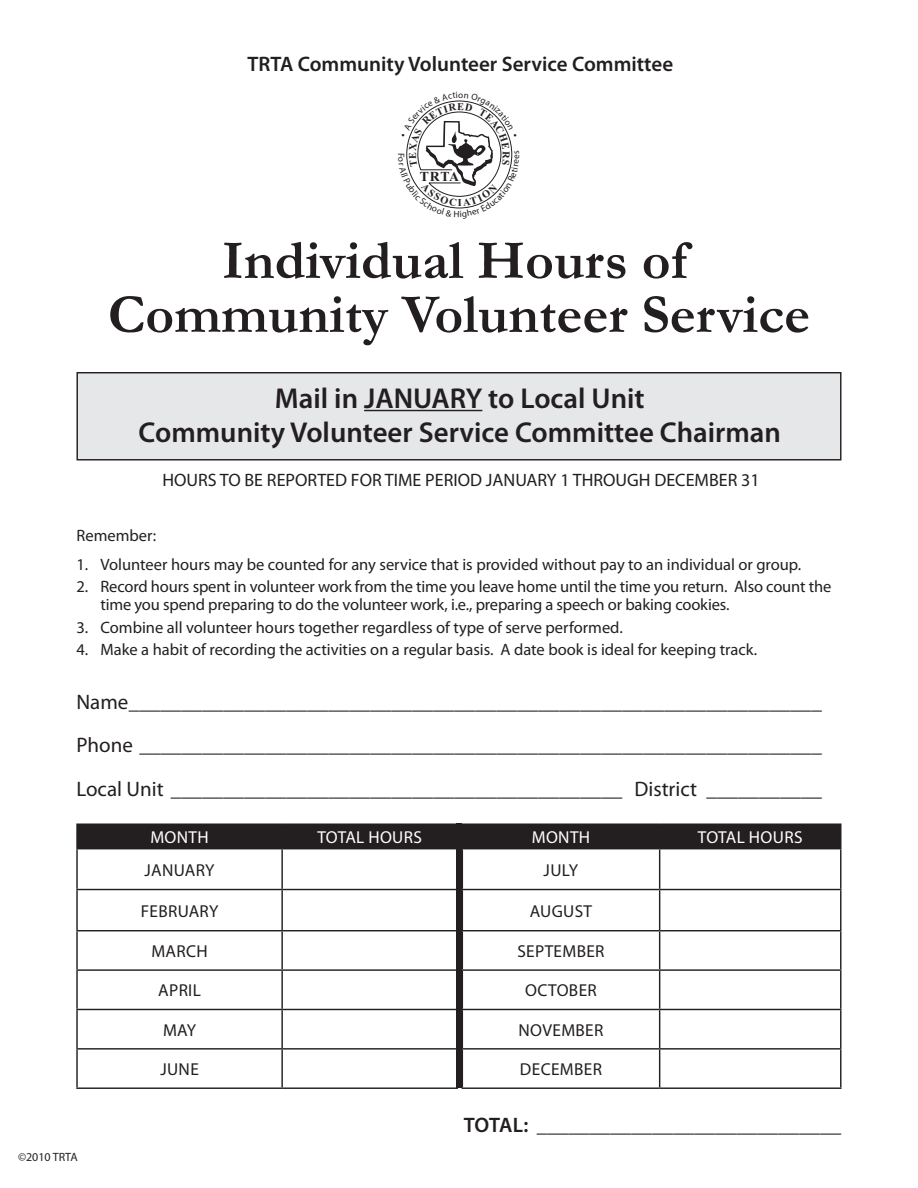
<style>
.page{position:relative;width:918px;height:1188px;background:#fff}
.page>*{position:absolute;margin:0;border:0;box-sizing:border-box;transform-origin:0 0}
.Company_name{font:700 55.5px "Garamond";color:#231f20}
.t1{font:600 28.8px "Myriad Pro";color:#231f20}
.t2{font:21px "Myriad Pro";color:#231f20}
.Heading_3{font:600 21px "Myriad Pro";color:#231f20}
.General_Subheads_12{font:18px "Myriad Pro";color:#231f20}
.t3{font:17.25px "Myriad Pro";letter-spacing:.02em;color:#231f20}
.t4{font:17.25px "Myriad Pro";letter-spacing:.02em;color:#fff}
.t5{font:16.5px/18px "Myriad Pro";letter-spacing:-.005em;color:#231f20}
.t6{font:700 13.8px "Times New Roman";color:#231f20}
.t7{font:12px "Myriad Pro";color:#231f20}
</style>
<div class="page">
<hr style="left:76px;top:823px;width:206px;height:2px;background:#231f20">
<hr style="left:76px;top:825px;width:2px;height:23px;background:#231f20">
<hr style="left:282px;top:823px;width:176px;height:2px;background:#231f20">
<hr style="left:76px;top:848px;width:206px;height:1px;background:#231f20">
<hr style="left:76px;top:849px;width:2px;height:40px;background:#231f20">
<hr style="left:281px;top:849px;width:2px;height:40px;background:#231f20">
<hr style="left:76px;top:889px;width:206px;height:1px;background:#231f20">
<hr style="left:76px;top:890px;width:2px;height:40px;background:#231f20">
<hr style="left:282px;top:889px;width:176px;height:1px;background:#231f20">
<hr style="left:281px;top:890px;width:2px;height:40px;background:#231f20">
<hr style="left:76px;top:930px;width:206px;height:1px;background:#231f20">
<hr style="left:76px;top:931px;width:2px;height:38px;background:#231f20">
<hr style="left:282px;top:930px;width:176px;height:1px;background:#231f20">
<hr style="left:281px;top:931px;width:2px;height:38px;background:#231f20">
<hr style="left:76px;top:969px;width:206px;height:2px;background:#231f20">
<hr style="left:76px;top:971px;width:2px;height:38px;background:#231f20">
<hr style="left:282px;top:969px;width:176px;height:2px;background:#231f20">
<hr style="left:281px;top:971px;width:2px;height:38px;background:#231f20">
<hr style="left:76px;top:1009px;width:206px;height:1px;background:#231f20">
<hr style="left:76px;top:1010px;width:2px;height:38px;background:#231f20">
<hr style="left:282px;top:1009px;width:176px;height:1px;background:#231f20">
<hr style="left:281px;top:1010px;width:2px;height:38px;background:#231f20">
<hr style="left:76px;top:1048px;width:206px;height:2px;background:#231f20">
<hr style="left:76px;top:1050px;width:2px;height:37px;background:#231f20">
<hr style="left:282px;top:1048px;width:176px;height:2px;background:#231f20">
<hr style="left:281px;top:1050px;width:2px;height:37px;background:#231f20">
<hr style="left:76px;top:1087px;width:206px;height:2px;background:#231f20">
<hr style="left:282px;top:1087px;width:176px;height:2px;background:#231f20">
<div style="left:457px;top:824px;width:5px;height:264px;background:#231f20"></div>
<div style="left:77px;top:373px;width:764px;height:87px;background:#e6e7e9"></div>
<div style="left:76px;top:372px;width:765px;height:89px;border:1px solid #231f20"></div>
<hr style="left:364px;top:410px;width:118px;height:1px;background:#231f20">
<hr style="left:462px;top:823px;width:198px;height:2px;background:#231f20">
<hr style="left:660px;top:823px;width:182px;height:2px;background:#231f20">
<div style="left:78px;top:824px;width:762px;height:25px;background:#231f20"></div>
<hr style="left:840px;top:825px;width:2px;height:23px;background:#231f20">
<hr style="left:462px;top:848px;width:198px;height:1px;background:#231f20">
<hr style="left:462px;top:849px;width:1px;height:40px;background:#231f20">
<hr style="left:660px;top:848px;width:182px;height:1px;background:#231f20">
<hr style="left:659px;top:849px;width:1px;height:40px;background:#231f20">
<hr style="left:840px;top:849px;width:2px;height:40px;background:#231f20">
<hr style="left:462px;top:889px;width:198px;height:1px;background:#231f20">
<hr style="left:462px;top:890px;width:1px;height:40px;background:#231f20">
<hr style="left:660px;top:889px;width:182px;height:1px;background:#231f20">
<hr style="left:659px;top:890px;width:1px;height:40px;background:#231f20">
<hr style="left:840px;top:890px;width:2px;height:40px;background:#231f20">
<hr style="left:462px;top:930px;width:198px;height:1px;background:#231f20">
<hr style="left:462px;top:931px;width:1px;height:38px;background:#231f20">
<hr style="left:660px;top:930px;width:182px;height:1px;background:#231f20">
<hr style="left:659px;top:931px;width:1px;height:38px;background:#231f20">
<hr style="left:840px;top:931px;width:2px;height:38px;background:#231f20">
<hr style="left:462px;top:969px;width:198px;height:2px;background:#231f20">
<hr style="left:462px;top:971px;width:1px;height:38px;background:#231f20">
<hr style="left:660px;top:969px;width:182px;height:2px;background:#231f20">
<hr style="left:659px;top:971px;width:1px;height:38px;background:#231f20">
<hr style="left:840px;top:971px;width:2px;height:38px;background:#231f20">
<hr style="left:462px;top:1009px;width:198px;height:1px;background:#231f20">
<hr style="left:462px;top:1010px;width:1px;height:38px;background:#231f20">
<hr style="left:660px;top:1009px;width:182px;height:1px;background:#231f20">
<hr style="left:659px;top:1010px;width:1px;height:38px;background:#231f20">
<hr style="left:840px;top:1010px;width:2px;height:38px;background:#231f20">
<hr style="left:462px;top:1048px;width:198px;height:2px;background:#231f20">
<hr style="left:462px;top:1050px;width:1px;height:37px;background:#231f20">
<hr style="left:660px;top:1048px;width:182px;height:2px;background:#231f20">
<hr style="left:659px;top:1050px;width:1px;height:37px;background:#231f20">
<hr style="left:840px;top:1050px;width:2px;height:37px;background:#231f20">
<hr style="left:462px;top:1087px;width:198px;height:2px;background:#231f20">
<hr style="left:660px;top:1087px;width:182px;height:2px;background:#231f20">
<svg style="left:406px;top:100px;width:107px;height:109px"></svg>
<p class="Heading_3" style="left:247px;top:51px;width:427px">TRTA Community Volunteer Service Committee</p>
<p class="t6" style="left:420px;top:169px;width:41px">TRTA</p>
<p class="Company_name" style="left:222px;top:223px;width:467px">Individual Hours of</p>
<p class="Company_name" style="left:108px;top:277px;width:704px">Community Volunteer Service</p>
<p class="t1" style="left:275px;top:380px;width:371px">Mail in JANUARY to Local Unit</p>
<p class="t1" style="left:139px;top:414px;width:644px">Community Volunteer Service Committee Chairman</p>
<p class="General_Subheads_12" style="left:162px;top:469px;width:599px">HOURS TO BE REPORTED FOR TIME PERIOD JANUARY 1 THROUGH DECEMBER 31</p>
<p class="t5" style="left:76px;top:526px;width:81px">Remember:</p>
<p class="t5" style="left:76px;top:555px;width:726px">1. Volunteer hours may be counted for any service that is provided without pay to an individual or group.</p>
<p class="t5" style="left:100px;top:577px;width:732px;text-indent:-24px">2. Record hours spent in volunteer work from the time you leave home until the time you return. Also count the time you spend preparing to do the volunteer work, i.e., preparing a speech or baking cookies.</p>
<p class="t5" style="left:76px;top:618px;width:548px">3. Combine all volunteer hours together regardless of type of serve performed.</p>
<p class="t5" style="left:76px;top:640px;width:682px">4. Make a habit of recording the activities on a regular basis. A date book is ideal for keeping track.</p>
<p class="t2" style="left:76px;top:689px;width:747px">Name__________________________________________________________________</p>
<p class="t2" style="left:76px;top:732px;width:747px">Phone _________________________________________________________________</p>
<p class="t2" style="left:76px;top:776px;width:747px">Local Unit ___________________________________________ District ___________</p>
<p class="t7" style="left:18px;top:1149px;width:61px">©2010 TRTA</p>
<p class="t4" style="left:150px;top:827px;width:60px">MONTH</p>
<p class="t4" style="left:317px;top:827px;width:106px">TOTAL HOURS</p>
<p class="t3" style="left:145px;top:859px;width:72px">JANUARY</p>
<p class="t3" style="left:141px;top:900px;width:79px">FEBRUARY</p>
<p class="t3" style="left:151px;top:940px;width:58px">MARCH</p>
<p class="t3" style="left:158px;top:980px;width:44px">APRIL</p>
<p class="t3" style="left:163px;top:1019px;width:34px">MAY</p>
<p class="t3" style="left:160px;top:1059px;width:40px">JUNE</p>
<p class="t4" style="left:532px;top:827px;width:60px">MONTH</p>
<p class="t4" style="left:698px;top:827px;width:106px">TOTAL HOURS</p>
<p class="t3" style="left:544px;top:859px;width:36px">JULY</p>
<p class="t3" style="left:530px;top:900px;width:64px">AUGUST</p>
<p class="t3" style="left:517px;top:940px;width:89px">SEPTEMBER</p>
<p class="t3" style="left:525px;top:980px;width:73px">OCTOBER</p>
<p class="t3" style="left:519px;top:1019px;width:86px">NOVEMBER</p>
<p class="t3" style="left:520px;top:1059px;width:84px">DECEMBER</p>
<p class="Heading_3" style="left:464px;top:1111px;width:379px">TOTAL: _____________________________</p>
</div>
